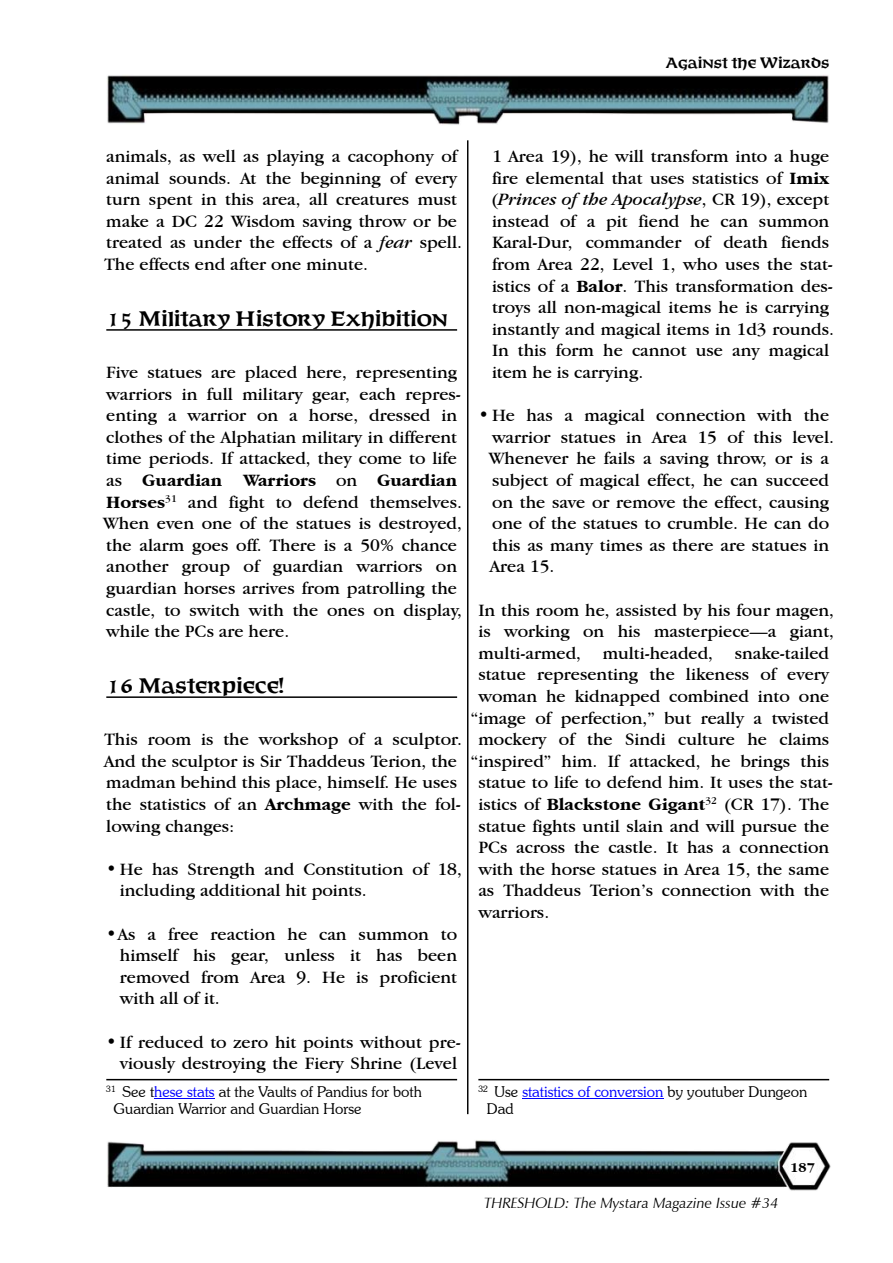
<style>
.page{position:relative;width:893px;height:1263px;background:#fff}
.page>*{position:absolute;margin:0;border:0;box-sizing:border-box;transform-origin:0 0}
.t1{font:700 21px "OPTI Furst";color:#000}
.t2{font:18px "Garamond IT Cby BT";color:#000}
.t3{font:700 18px "Garamond IT Cby BT";color:#000}
.t4{font:italic 18px "Garamond IT Cby BT";color:#000}
.t5{font:300 15px "Souvenir IT Cby BT";color:#000}
.t6{font:300 15px "Souvenir IT Cby BT";color:#00f}
.t7{font:700 15px "OPTI Furst";color:#000}
.t8{font:italic 14.85px "Zapf Humanist 601 BT";color:#000}
.t9{font:700 13.95px "Garamond IT Cby BT";color:#000}
.t10{font:10.5px "Garamond IT Cby BT";color:#000}
.t11{font:300 8.7px "Souvenir IT Cby BT";color:#000}
.s1{font-style:italic}
.s2{font-weight:700}
.s3{color:#00f}
.s4{font-style:normal}
.s5{font-weight:400}
.s6{color:#000}
</style>
<div class="page">
<img style="left:107px;top:75px;width:722px;height:50px">
<img style="left:107px;top:1140px;width:724px;height:51px">
<hr style="left:467px;top:140px;width:1px;height:974px;background:#000">
<hr style="left:106px;top:329px;width:351px;height:2px;background:#000">
<hr style="left:106px;top:696px;width:351px;height:2px;background:#000">
<hr style="left:106px;top:1079px;width:351px;height:1px;background:#000">
<hr style="left:154px;top:1098px;width:61px;height:1px;background:#00f">
<hr style="left:478px;top:1079px;width:351px;height:1px;background:#000">
<hr style="left:522px;top:1098px;width:141px;height:1px;background:#00f">
<p class="t7" style="left:665px;top:58px;width:165px">Against the Wizards</p>
<p class="t2" style="left:106px;top:148px;width:352px">animals, as well as playing a cacophony of</p>
<p class="t2" style="left:106px;top:170px;width:352px">animal sounds. At the beginning of every</p>
<p class="t2" style="left:106px;top:191px;width:352px">turn spent in this area, all creatures must</p>
<p class="t2" style="left:106px;top:213px;width:352px">make a DC 22 Wisdom saving throw or be</p>
<p class="t2" style="left:106px;top:235px;width:357px">treated as under the effects of a <span class="s1">fear</span> spell.</p>
<p class="t2" style="left:104px;top:256px;width:265px">The effects end after one minute.</p>
<p class="t1" style="left:106px;top:311px;width:343px">15 Military History Exhibition</p>
<p class="t2" style="left:106px;top:364px;width:352px">Five statues are placed here, representing</p>
<p class="t2" style="left:106px;top:386px;width:356px">warriors in full military gear, each repres-</p>
<p class="t2" style="left:106px;top:407px;width:352px">enting a warrior on a horse, dressed in</p>
<p class="t2" style="left:106px;top:429px;width:352px">clothes of the Alphatian military in different</p>
<p class="t2" style="left:106px;top:451px;width:352px">time periods. If attacked, they come to life</p>
<p class="t2" style="left:106px;top:472px;width:17px">as</p>
<p class="t3" style="left:142px;top:472px;width:176px">Guardian Warriors</p>
<p class="t2" style="left:336px;top:472px;width:23px">on</p>
<p class="t3" style="left:377px;top:472px;width:82px">Guardian</p>
<p class="t3" style="left:106px;top:494px;width:60px">Horses</p>
<p class="t10" style="left:165px;top:494px;width:13px">31</p>
<p class="t2" style="left:188px;top:494px;width:276px">and fight to defend themselves.</p>
<p class="t2" style="left:103px;top:515px;width:360px">When even one of the statues is destroyed,</p>
<p class="t2" style="left:106px;top:537px;width:352px">the alarm goes off. There is a 50% chance</p>
<p class="t2" style="left:106px;top:559px;width:352px">another group of guardian warriors on</p>
<p class="t2" style="left:106px;top:580px;width:352px">guardian horses arrives from patrolling the</p>
<p class="t2" style="left:106px;top:602px;width:357px">castle, to switch with the ones on display,</p>
<p class="t2" style="left:106px;top:623px;width:185px">while the PCs are here.</p>
<p class="t1" style="left:106px;top:678px;width:179px">16 Masterpiece!</p>
<p class="t2" style="left:104px;top:731px;width:359px">This room is the workshop of a sculptor.</p>
<p class="t2" style="left:104px;top:753px;width:354px">And the sculptor is Sir Thaddeus Terion, the</p>
<p class="t2" style="left:106px;top:775px;width:352px">madman behind this place, himself. He uses</p>
<p class="t2" style="left:106px;top:796px;width:356px">the statistics of an <span class="s2">Archmage</span> with the fol-</p>
<p class="t2" style="left:106px;top:818px;width:130px">lowing changes:</p>
<p class="t2" style="left:106px;top:861px;width:357px">• He has Strength and Constitution of 18,</p>
<p class="t2" style="left:120px;top:883px;width:248px">including additional hit points.</p>
<p class="t2" style="left:106px;top:926px;width:352px">• As a free reaction he can summon to</p>
<p class="t2" style="left:120px;top:947px;width:339px">himself his gear, unless it has been</p>
<p class="t2" style="left:120px;top:969px;width:339px">removed from Area 9. He is proficient</p>
<p class="t2" style="left:120px;top:991px;width:101px">with all of it.</p>
<p class="t2" style="left:106px;top:1034px;width:356px">• If reduced to zero hit points without pre-</p>
<p class="t2" style="left:120px;top:1055px;width:339px">viously destroying the Fiery Shrine (Level</p>
<p class="t11" style="left:106px;top:1085px;width:11px">31</p>
<p class="t5" style="left:122px;top:1085px;width:301px">See t<span class="s3">hese stats</span> at the Vaults of Pandius for both</p>
<p class="t5" style="left:114px;top:1103px;width:249px">Guardian Warrior and Guardian Horse</p>
<p class="t2" style="left:492px;top:148px;width:339px">1 Area 19), he will transform into a huge</p>
<p class="t2" style="left:492px;top:170px;width:339px">fire elemental that uses statistics of <span class="s2">Imix</span></p>
<p class="t4" style="left:491px;top:191px;width:339px"><span class="s4">(</span>Princes of the Apocalypse<span class="s4">, CR 19), except</span></p>
<p class="t2" style="left:492px;top:213px;width:339px">instead of a pit fiend he can summon</p>
<p class="t2" style="left:492px;top:235px;width:339px">Karal-Dur, commander of death fiends</p>
<p class="t2" style="left:492px;top:256px;width:342px">from Area 22, Level 1, who uses the stat-</p>
<p class="t2" style="left:492px;top:278px;width:342px">istics of a <span class="s2">Balor</span>. This transformation des-</p>
<p class="t2" style="left:492px;top:299px;width:339px">troys all non-magical items he is carrying</p>
<p class="t2" style="left:492px;top:321px;width:344px">instantly and magical items in 1d3 rounds.</p>
<p class="t2" style="left:492px;top:343px;width:339px">In this form he cannot use any magical</p>
<p class="t2" style="left:492px;top:364px;width:153px">item he is carrying.</p>
<p class="t2" style="left:478px;top:407px;width:352px">• He has a magical connection with the</p>
<p class="t2" style="left:492px;top:429px;width:344px">warrior statues in Area 15 of this level.</p>
<p class="t2" style="left:489px;top:451px;width:342px">Whenever he fails a saving throw, or is a</p>
<p class="t2" style="left:492px;top:472px;width:339px">subject of magical effect, he can succeed</p>
<p class="t2" style="left:492px;top:494px;width:339px">on the save or remove the effect, causing</p>
<p class="t2" style="left:492px;top:515px;width:339px">one of the statues to crumble. He can do</p>
<p class="t2" style="left:492px;top:537px;width:339px">this as many times as there are statues in</p>
<p class="t2" style="left:490px;top:559px;width:66px">Area 15.</p>
<p class="t2" style="left:478px;top:602px;width:357px">In this room he, assisted by his four magen,</p>
<p class="t2" style="left:478px;top:623px;width:357px">is working on his masterpiece—a giant,</p>
<p class="t2" style="left:478px;top:645px;width:352px">multi-armed, multi-headed, snake-tailed</p>
<p class="t2" style="left:478px;top:667px;width:352px">statue representing the likeness of every</p>
<p class="t2" style="left:478px;top:688px;width:352px">woman he kidnapped combined into one</p>
<p class="t2" style="left:471px;top:710px;width:360px">“image of perfection,” but really a twisted</p>
<p class="t2" style="left:478px;top:731px;width:352px">mockery of the Sindi culture he claims</p>
<p class="t2" style="left:471px;top:753px;width:360px">“inspired” him. If attacked, he brings this</p>
<p class="t2" style="left:478px;top:775px;width:356px">statue to life to defend him. It uses the stat-</p>
<p class="t3" style="left:478px;top:796px;width:229px"><span class="s5">istics of</span> Blackstone Gigant</p>
<p class="t10" style="left:705px;top:796px;width:13px">32</p>
<p class="t2" style="left:724px;top:796px;width:107px">(CR 17). The</p>
<p class="t2" style="left:478px;top:818px;width:352px">statue fights until slain and will pursue the</p>
<p class="t2" style="left:478px;top:839px;width:352px">PCs across the castle. It has a connection</p>
<p class="t2" style="left:478px;top:861px;width:352px">with the horse statues in Area 15, the same</p>
<p class="t2" style="left:478px;top:883px;width:352px">as Thaddeus Terion’s connection with the</p>
<p class="t2" style="left:478px;top:904px;width:72px">warriors.</p>
<p class="t11" style="left:478px;top:1085px;width:11px">32</p>
<p class="t6" style="left:494px;top:1085px;width:314px"><span class="s6">Use</span> statistics of conversion <span class="s6">by youtuber Dungeon</span></p>
<p class="t5" style="left:487px;top:1103px;width:28px">Dad</p>
<p class="t8" style="left:484px;top:1197px;width:296px">THRESHOLD: The Mystara Magazine Issue #34</p>
<p class="t9" style="left:790px;top:1161px;width:26px">187</p>
</div>
